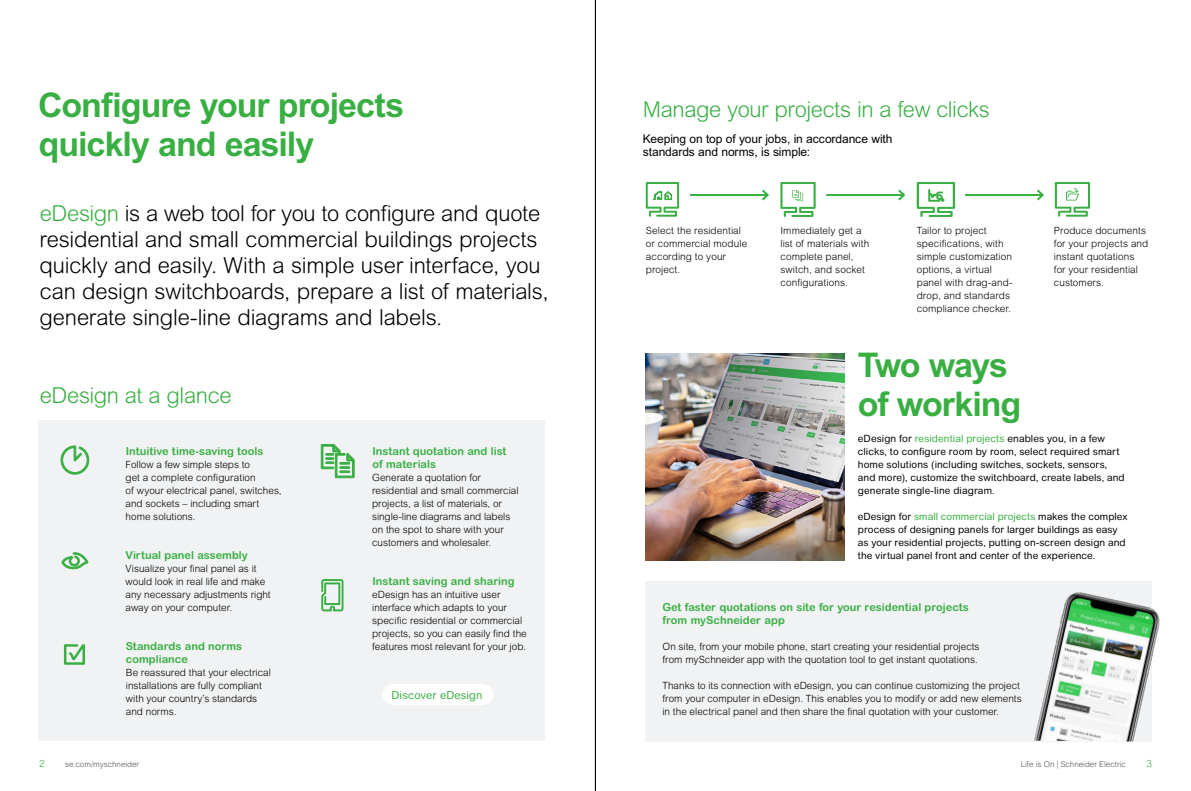
<style>
.page{position:relative;width:1191px;height:791px;background:#fff}
.page>*{position:absolute;margin:0;border:0;box-sizing:border-box;transform-origin:0 0}
.t1{font:700 34px/39px "Arial MT Pro";letter-spacing:-.03em;color:#39af43}
.t2{font:300 22px/26px "Arial Rounded MT Pro";letter-spacing:-.01em;color:#000}
.t3{font:300 22px "Arial Rounded MT Pro";letter-spacing:-.02em;color:#39af43}
.t4{font:12px/13px "Arial MT Pro";letter-spacing:-.005em;color:#000}
.t5{font:700 11px/13px "Arial Rounded MT Pro";color:#39af43}
.t6{font:11px "Arial Rounded MT Pro";letter-spacing:.01em;color:#39af43}
.t7{font:300 10px/13px "Arial Rounded MT Pro";color:#000}
.t8{font:10px/13px "Arial Rounded MT Pro";letter-spacing:.005em;color:#000}
.t9{font:300 10px "Arial Rounded MT Pro";color:#39af43}
.t10{font:300 8px "Arial MT Pro";color:#515557}
.s1{color:#39af43}
</style>
<div class="page">
<div style="left:38px;top:421px;width:507px;height:320px;background:#f1f2f3"></div>
<svg style="left:60px;top:445px;width:30px;height:30px"></svg>
<svg style="left:61px;top:552px;width:28px;height:17px"></svg>
<svg style="left:321px;top:579px;width:22px;height:32px"></svg>
<svg style="left:64px;top:644px;width:21px;height:21px"></svg>
<svg style="left:321px;top:444px;width:33px;height:34px"></svg>
<hr style="left:595px;top:0;width:1px;height:791px;background:#000">
<img style="left:646px;top:353px;width:198px;height:208px">
<svg style="left:646px;top:182px;width:33px;height:35px"></svg>
<svg style="left:780px;top:182px;width:35px;height:35px"></svg>
<svg style="left:916px;top:182px;width:39px;height:35px"></svg>
<svg style="left:1054px;top:182px;width:36px;height:35px"></svg>
<hr style="left:690px;top:194px;width:77px;height:2px;background:#39af43">
<svg style="left:762px;top:189px;width:7px;height:12px"></svg>
<hr style="left:826px;top:194px;width:78px;height:2px;background:#39af43">
<svg style="left:898px;top:189px;width:8px;height:12px"></svg>
<hr style="left:965px;top:194px;width:77px;height:2px;background:#39af43">
<svg style="left:1037px;top:189px;width:7px;height:12px"></svg>
<div style="left:645px;top:581px;width:507px;height:160px;background:#f1f2f3"></div>
<img style="left:981px;top:592px;width:179px;height:150px">
<div style="left:392px;top:684px;width:91px;height:20px;background:#fff"></div>
<div style="left:473px;top:684px;width:20px;height:20px;background:#fff;border-radius:50%"></div>
<div style="left:382px;top:684px;width:21px;height:20px;background:#fff;border-radius:50%"></div>
<h1 class="t1" style="left:38px;top:87px;width:368px">Configure your projects quickly and easily</h1>
<p class="t2" style="left:39px;top:201px;width:510px"><span class="s1">eDesign</span> is a web tool for you to configure and quote residential and small commercial buildings projects quickly and easily. With a simple user interface, you can design switchboards, prepare a list of materials, generate single-line diagrams and labels.</p>
<h2 class="t3" style="left:40px;top:383px;width:193px">eDesign at a glance</h2>
<p class="t5" style="left:126px;top:445px;width:139px">Intuitive time-saving tools</p>
<p class="t7" style="left:126px;top:458px;width:158px">Follow a few simple steps to<br>get a complete configuration<br>of wyour electrical panel, switches, and sockets – including smart home solutions.</p>
<p class="t5" style="left:125px;top:549px;width:124px">Virtual panel assembly</p>
<p class="t7" style="left:126px;top:562px;width:147px">Visualize your final panel as it would look in real life and make any necessary adjustments right away on your computer.</p>
<p class="t5" style="left:126px;top:640px;width:118px">Standards and norms compliance</p>
<p class="t7" style="left:126px;top:666px;width:147px">Be reassured that your electrical installations are fully compliant with your country’s standards and norms.</p>
<p class="t5" style="left:372px;top:445px;width:135px">Instant quotation and list of materials</p>
<p class="t7" style="left:372px;top:471px;width:148px">Generate a quotation for residential and small commercial projects, a list of materials, or single-line diagrams and labels on the spot to share with your customers and wholesaler.</p>
<p class="t5" style="left:372px;top:575px;width:144px">Instant saving and sharing</p>
<p class="t7" style="left:372px;top:588px;width:156px">eDesign has an intuitive user interface which adapts to your specific residential or commercial projects, so you can easily find the features most relevant for your job.</p>
<p class="t6" style="left:391px;top:688px;width:92px">Discover eDesign</p>
<h2 class="t3" style="left:642px;top:97px;width:349px">Manage your projects in a few clicks</h2>
<p class="t4" style="left:643px;top:133px;width:251px">Keeping on top of your jobs, in accordance with standards and norms, is simple:</p>
<p class="t7" style="left:916px;top:224px;width:97px">Tailor to project specifications, with simple customization options, a virtual panel with drag-and&shy;drop, and standards compliance checker.</p>
<p class="t7" style="left:1054px;top:224px;width:96px">Produce documents for your projects and instant quotations for your residential customers.</p>
<h1 class="t1" style="left:857px;top:347px;width:165px">Two ways of working</h1>
<p class="t8" style="left:858px;top:432px;width:268px">eDesign for <span class="s1">residential projects</span> enables you, in a few clicks, to configure room by room, select required smart home solutions (including switches, sockets, sensors, and more), customize the switchboard, create labels, and generate single-line diagram.</p>
<p class="t8" style="left:858px;top:510px;width:271px">eDesign for <span class="s1">small commercial projects</span> makes the complex process of designing panels for larger buildings as easy as your residential projects, putting on-screen design and the virtual panel front and center of the experience.</p>
<p class="t7" style="left:646px;top:224px;width:103px">Select the residential or commercial module according to your project.</p>
<p class="t7" style="left:780px;top:224px;width:90px">Immediately get a list of materials with complete panel, switch, and socket configurations.</p>
<p class="t5" style="left:662px;top:601px;width:308px">Get faster quotations on site for your residential projects from mySchneider app</p>
<p class="t7" style="left:662px;top:640px;width:319px">On site, from your mobile phone, start creating your residential projects from mySchneider app with the quotation tool to get instant quotations.</p>
<p class="t7" style="left:662px;top:679px;width:361px">Thanks to its connection with eDesign, you can continue customizing the project from your computer in eDesign. This enables you to modify or add new elements in the electrical panel and then share the final quotation with your customer.</p>
<p class="t9" style="left:39px;top:758px;width:7px">2</p>
<p class="t10" style="left:65px;top:759px;width:76px">se.com/myschneider</p>
<p class="t10" style="left:1020px;top:759px;width:107px">Life is On | Schneider Electric</p>
<p class="t9" style="left:1146px;top:758px;width:7px">3</p>
</div>
